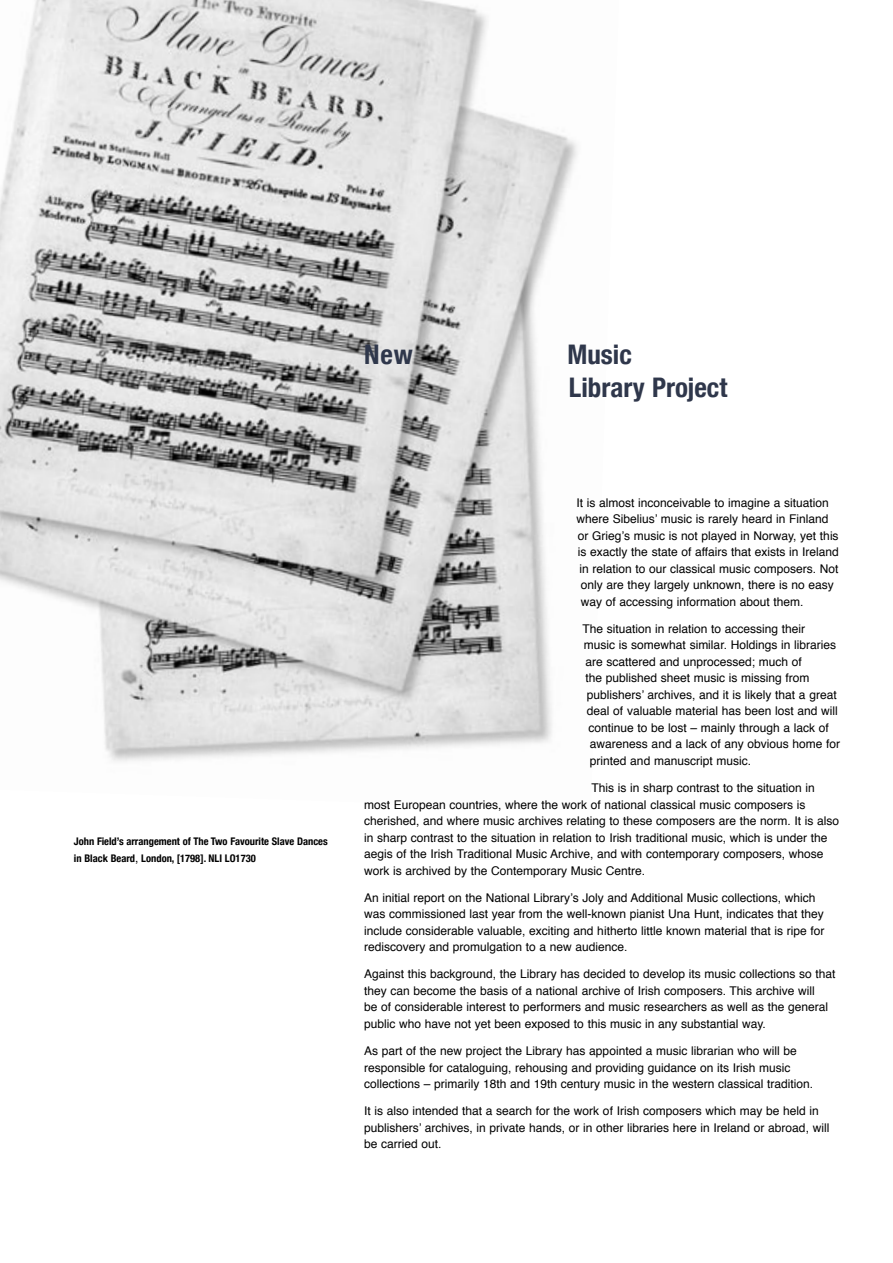
<style>
.page{position:relative;width:893px;height:1263px;background:#fff}
.page>*{position:absolute;margin:0;border:0;box-sizing:border-box;transform-origin:0 0}
.Story_Headline{font:700 condensed 27px/32.4px "Helvetica Neue";color:#2f374b}
.Body_Text{font:12px/16.5px "Helvetica";color:#000}
.Body_Text-2{font:700 condensed 10.5px/16.5px "Helvetica Neue";color:#000}
.s1{font-family:"Helvetica";font-weight:400;font-stretch:normal;font-size:12px}
</style>
<div class="page">
<img style="left:0;top:0;width:577px;height:762px">
<p class="Story_Headline" style="left:364px;top:338px;width:50px">New</p>
<p class="Story_Headline" style="left:567px;top:338px;width:161px">Music<br>Library Project</p>
<p class="Body_Text-2" style="left:74px;top:833px;width:255px">John Field’s arrangement of The Two Favourite Slave Dances in Black Beard<span class="s1">,</span> London, [1798]. NLI LO1730</p>
<p class="Body_Text" style="left:576px;top:495px;width:254px">It is almost inconceivable to imagine a situation</p>
<p class="Body_Text" style="left:576px;top:512px;width:253px">where Sibeliusʼ music is rarely heard in Finland</p>
<p class="Body_Text" style="left:578px;top:528px;width:262px">or Griegʼs music is not played in Norway, yet this</p>
<p class="Body_Text" style="left:578px;top:545px;width:262px">is exactly the state of affairs that exists in Ireland</p>
<p class="Body_Text" style="left:579px;top:561px;width:261px">in relation to our classical music composers. Not</p>
<p class="Body_Text" style="left:581px;top:578px;width:254px">only are they largely unknown, there is no easy</p>
<p class="Body_Text" style="left:581px;top:594px;width:224px">way of accessing information about them.</p>
<p class="Body_Text" style="left:582px;top:621px;width:224px">The situation in relation to accessing their</p>
<p class="Body_Text" style="left:584px;top:638px;width:254px">music is somewhat similar. Holdings in libraries</p>
<p class="Body_Text" style="left:585px;top:654px;width:218px">are scattered and unprocessed; much of</p>
<p class="Body_Text" style="left:585px;top:671px;width:226px">the published sheet music is missing from</p>
<p class="Body_Text" style="left:587px;top:687px;width:251px">publishersʼ archives, and it is likely that a great</p>
<p class="Body_Text" style="left:587px;top:704px;width:252px">deal of valuable material has been lost and will</p>
<p class="Body_Text" style="left:588px;top:720px;width:242px">continue to be lost – mainly through a lack of</p>
<p class="Body_Text" style="left:590px;top:737px;width:252px">awareness and a lack of any obvious home for</p>
<p class="Body_Text" style="left:590px;top:753px;width:163px">printed and manuscript music.</p>
<p class="Body_Text" style="left:364px;top:780px;width:476px;text-indent:227px">This is in sharp contrast to the situation in most European countries, where the work of national classical music composers is cherished, and where music archives relating to these composers are the norm. It is also in sharp contrast to the situation in relation to Irish traditional music, which is under the aegis of the Irish Traditional Music Archive, and with contemporary composers, whose work is archived by the Contemporary Music Centre.</p>
<p class="Body_Text" style="left:364px;top:890px;width:462px">An initial report on the National Libraryʼs Joly and Additional Music collections, which was commissioned last year from the well-known pianist Una Hunt, indicates that they include considerable valuable, exciting and hitherto little known material that is ripe for rediscovery and promulgation to a new audience.</p>
<p class="Body_Text" style="left:364px;top:967px;width:473px">Against this background, the Library has decided to develop its music collections so that they can become the basis of a national archive of Irish composers. This archive will<br>be of considerable interest to performers and music researchers as well as the general public who have not yet been exposed to this music in any substantial way.</p>
<p class="Body_Text" style="left:364px;top:1043px;width:450px">As part of the new project the Library has appointed a music librarian who will be responsible for cataloguing, rehousing and providing guidance on its Irish music collections – primarily 18th and 19th century music in the western classical tradition.</p>
<p class="Body_Text" style="left:364px;top:1103px;width:467px">It is also intended that a search for the work of Irish composers which may be held in publishersʼ archives, in private hands, or in other libraries here in Ireland or abroad, will be carried out.</p>
</div>
